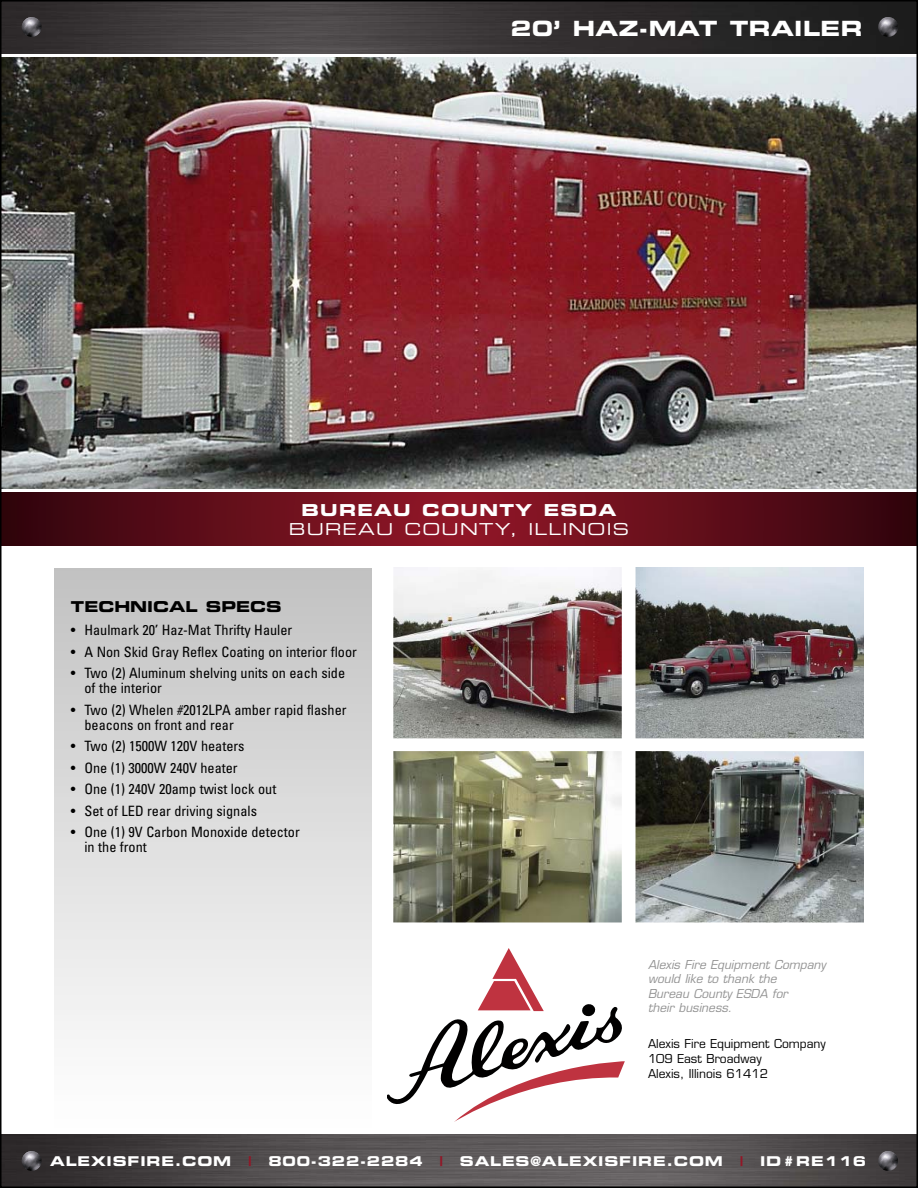
<style>
.page{position:relative;width:918px;height:1188px;background:#fff}
.page>*{position:absolute;margin:0;border:0;box-sizing:border-box;transform-origin:0 0}
.t1{font:21px "Eurostile Bold Extended Two";letter-spacing:.02em;color:#fff}
.t2{font:16.5px "Eurostile Extended Two";letter-spacing:.075em;color:#fff}
.t3{font:16.5px "Eurostile Bold Extended Two";letter-spacing:.075em;color:#fff}
.t4{font:15px "Eurostile Bold Extended Two";color:#000}
.t5{font:condensed 14.25px/15px "Univers";color:#000}
.t6{font:13.5px "Eurostile Bold Extended Two";letter-spacing:.06em;color:#fff}
.t7{font:13.5px "Eurostile Bold Extended Two";color:#921727}
.t8{font:italic 12px/14.4px "Eurostile";color:#939393}
.t9{font:12px/15px "Eurostile";color:#000}
</style>
<div class="page">
<img style="left:0;top:0;width:918px;height:1188px">
<h1 class="t1" style="left:511px;top:21px;width:353px">20’ HAZ-MAT TRAILER</h1>
<p class="t3" style="left:302px;top:504px;width:316px">BUREAU COUNTY ESDA</p>
<p class="t2" style="left:289px;top:523px;width:342px">BUREAU COUNTY, ILLINOIS</p>
<p class="t4" style="left:71px;top:601px;width:212px">TECHNICAL SPECS</p>
<p class="t5" style="left:71px;top:624px;width:223px">• Haulmark 20’ Haz-Mat Thrifty Hauler</p>
<p class="t5" style="left:71px;top:645px;width:287px">• A Non Skid Gray Reflex Coating on interior floor</p>
<p class="t5" style="left:84px;top:667px;width:262px;text-indent:-14px">• Two (2) Aluminum shelving units on each side of the interior</p>
<p class="t5" style="left:84px;top:703px;width:264px;text-indent:-14px">• Two (2) Whelen #2012LPA amber rapid flasher beacons on front and rear</p>
<p class="t5" style="left:71px;top:740px;width:175px">• Two (2) 1500W 120V heaters</p>
<p class="t5" style="left:71px;top:761px;width:168px">• One (1) 3000W 240V heater</p>
<p class="t5" style="left:71px;top:783px;width:207px">• One (1) 240V 20amp twist lock out</p>
<p class="t5" style="left:71px;top:804px;width:188px">• Set of LED rear driving signals</p>
<p class="t5" style="left:84px;top:826px;width:217px;text-indent:-14px">• One (1) 9V Carbon Monoxide detector in the front</p>
<p class="t8" style="left:648px;top:958px;width:179px">Alexis Fire Equipment Company would like to thank the<br>Bureau County ESDA for<br>their business.</p>
<p class="t9" style="left:648px;top:1037px;width:179px">Alexis Fire Equipment Company<br>109 East Broadway<br>Alexis, Illinois 61412</p>
<p class="t6" style="left:50px;top:1156px;width:182px">ALEXISFIRE.COM</p>
<p class="t7" style="left:248px;top:1156px;width:4px">|</p>
<p class="t6" style="left:268px;top:1156px;width:156px">800-322-2284</p>
<p class="t7" style="left:440px;top:1156px;width:4px">|</p>
<p class="t6" style="left:460px;top:1156px;width:264px">SALES@ALEXISFIRE.COM</p>
<p class="t7" style="left:740px;top:1156px;width:4px">|</p>
<p class="t6" style="left:760px;top:1156px;width:108px">ID#RE116</p>
</div>
